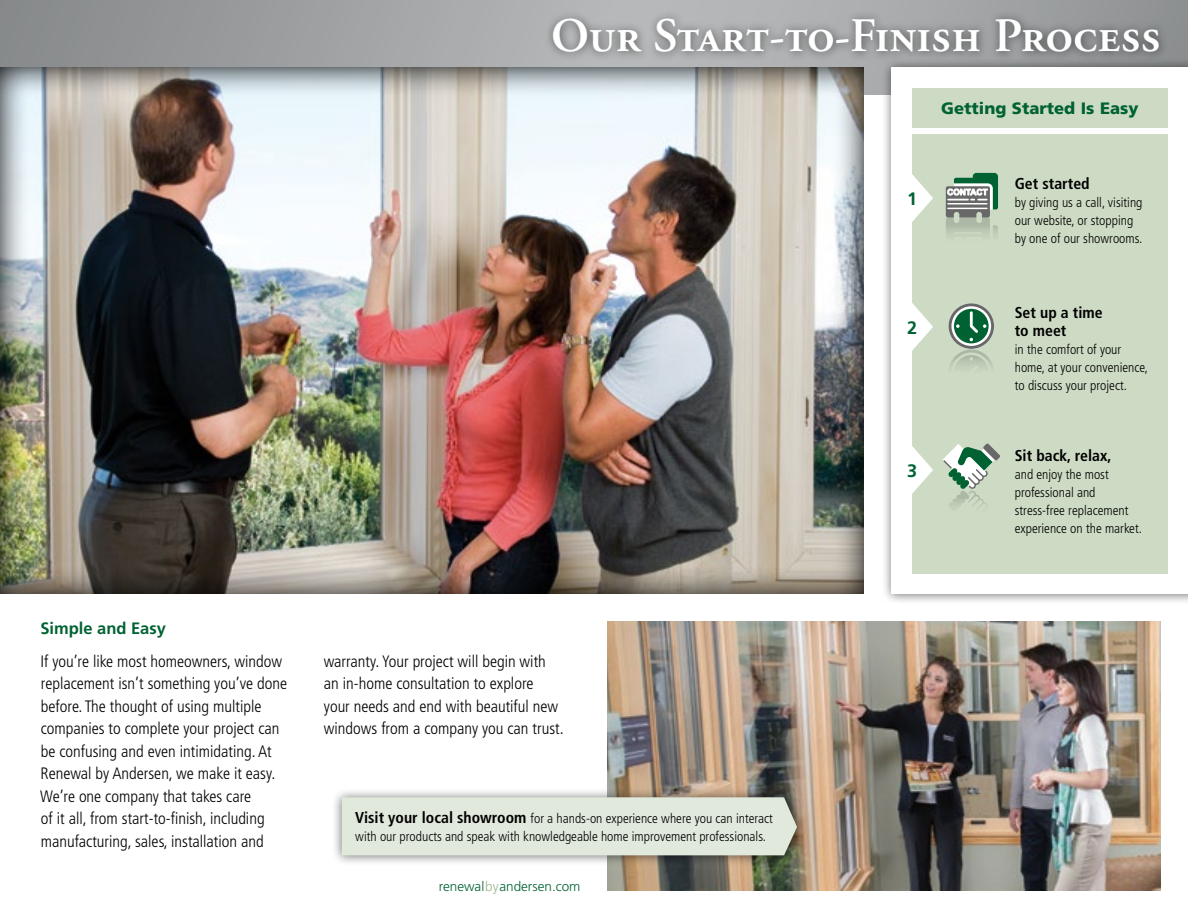
<style>
.page{position:relative;width:1188px;height:918px;background:#fff}
.page>*{position:absolute;margin:0;border:0;box-sizing:border-box;transform-origin:0 0}
.t1{font:600 48px "Adobe Garamond Pro";color:#fff}
.t2{font:700 18px "Frutiger";color:#006232}
.t3{font:300 condensed 16.5px/22.5px "Frutiger";color:#000}
.t4{font:900 16.5px "Frutiger";color:#006232}
.t5{font:700 16.5px "Frutiger";color:#006232}
.t6{font:700 condensed 15.75px/18px "Frutiger";color:#000}
.t7{font:300 condensed 13.5px/18px "Frutiger";color:#000}
.t8{font:300 13.5px "Frutiger";color:#006232}
.s1{font-weight:700;font-size:15.75px}
.s2{color:#9bb789}
</style>
<div class="page">
<svg style="left:0;top:0;width:1188px;height:94px;background:#9d9fa1"></svg>
<div style="left:881px;top:57px;width:307px;height:547px;background:#000;opacity:.55"></div>
<div style="left:891px;top:68px;width:297px;height:526px;background:#fff"></div>
<hr style="left:0;top:66px;width:1px;height:528px;background:#000">
<div style="left:912px;top:134px;width:256px;height:440px;background:#cddbc4"></div>
<img style="left:0;top:67px;width:864px;height:527px">
<svg style="left:912px;top:174px;width:21px;height:48px"></svg>
<svg style="left:912px;top:303px;width:21px;height:48px"></svg>
<svg style="left:912px;top:446px;width:21px;height:48px"></svg>
<div style="left:912px;top:88px;width:256px;height:39px;background:#cddbc4"></div>
<img style="left:608px;top:621px;width:553px;height:270px">
<div style="left:544px;top:10px;width:624px;height:51px;background:#000;opacity:.55"></div>
<svg style="left:946px;top:173px;width:52px;height:63px"></svg>
<svg style="left:943px;top:443px;width:57px;height:65px"></svg>
<svg style="left:949px;top:303px;width:45px;height:65px"></svg>
<div style="left:332px;top:787px;width:474px;height:78px;background:#000;opacity:.55"></div>
<div style="left:342px;top:797px;width:455px;height:58px;background:#e1e9dc"></div>
<h1 class="t1" style="left:551px;top:8px;width:611px">Our Start-to-Finish Process</h1>
<p class="t5" style="left:40px;top:618px;width:127px">Simple and Easy</p>
<p class="t3" style="left:40px;top:650px;width:248px">If you’re like most homeowners, window replacement isn’t something you’ve done before. The thought of using multiple companies to complete your project can be confusing and even intimidating. At Renewal by Andersen, we make it easy.<br>We’re one company that takes care<br>of it all, from start-to-finish, including manufacturing, sales, installation and</p>
<p class="t3" style="left:324px;top:650px;width:241px">warranty. Your project will begin with an in-home consultation to explore<br>your needs and end with beautiful new windows from a company you can trust.</p>
<p class="t7" style="left:355px;top:809px;width:419px"><span class="s1">Visit your local showroom</span> for a hands-on experience where you can interact with our products and speak with knowledgeable home improvement professionals.</p>
<p class="t8" style="left:439px;top:879px;width:143px">renewal<span class="s2">by</span>andersen.com</p>
<p class="t2" style="left:907px;top:188px;width:12px">1</p>
<p class="t2" style="left:907px;top:317px;width:12px">2</p>
<p class="t2" style="left:907px;top:460px;width:12px">3</p>
<p class="t4" style="left:941px;top:98px;width:199px">Getting Started Is Easy</p>
<p class="t6" style="left:1015px;top:174px;width:76px">Get started</p>
<p class="t7" style="left:1015px;top:193px;width:129px">by giving us a call, visiting our website, or stopping by one of our showrooms.</p>
<p class="t6" style="left:1015px;top:303px;width:89px">Set up a time to meet</p>
<p class="t7" style="left:1015px;top:340px;width:135px">in the comfort of your home, at your convenience, to discuss your project.</p>
<p class="t6" style="left:1015px;top:446px;width:98px">Sit back, relax,</p>
<p class="t7" style="left:1015px;top:465px;width:129px">and enjoy the most professional and stress-free replacement experience on the market.</p>
</div>
